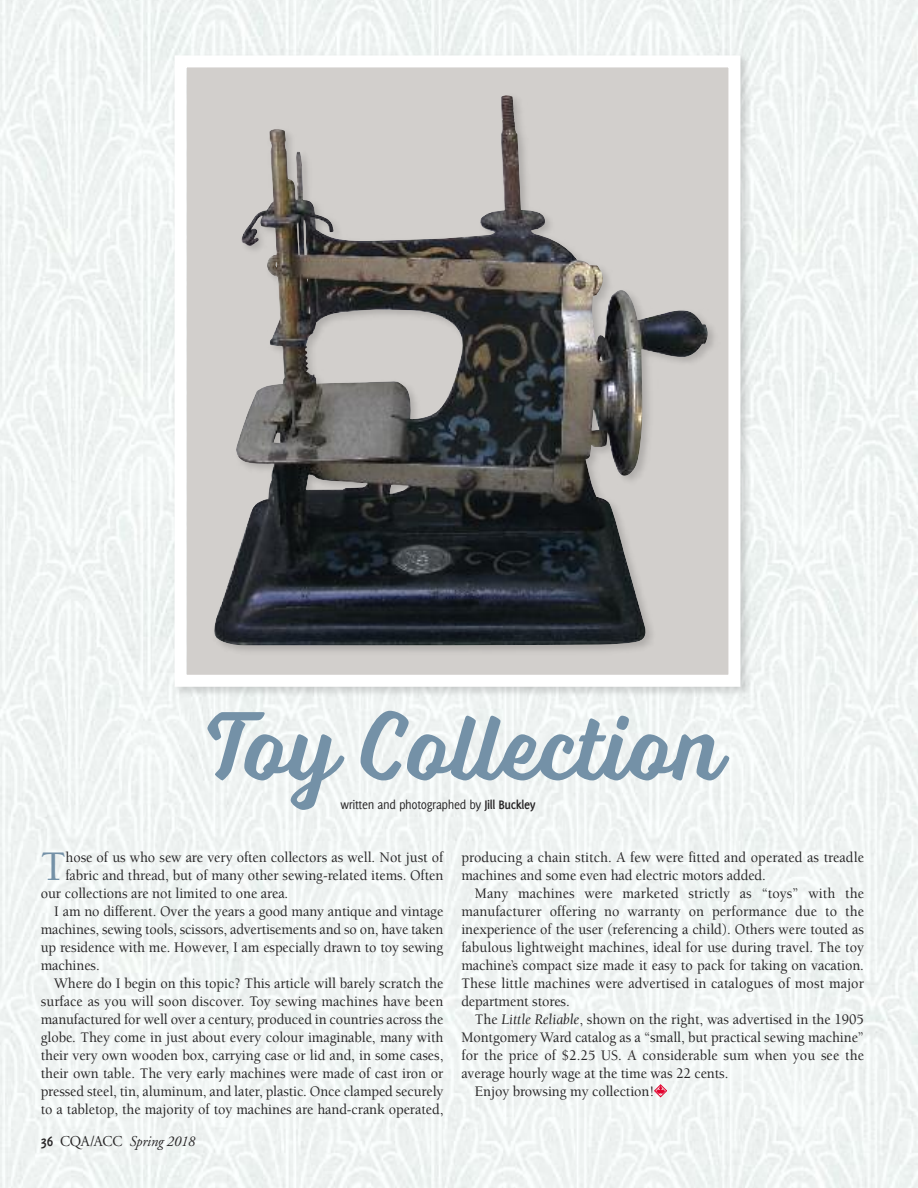
<style>
.page{position:relative;width:918px;height:1188px;background:#fff}
.page>*{position:absolute;margin:0;border:0;box-sizing:border-box;transform-origin:0 0}
.t1{font:98.1px "Voltage";color:#7491a7}
.t2{font:500 43.35px "Berkeley Std";color:#7491a7;scale:.95 1}
.t3{font:500 15px/18px "Berkeley Std";letter-spacing:-.005em;color:#272526;scale:.95 1}
.t4{font:italic 15px "Adobe Garamond";letter-spacing:-.01em;color:#272526;scale:.96 1}
.t5{font:13.5px "Delicious";letter-spacing:-.03em;color:#272526;scale:.95 1}
.s1{font-weight:700}
.s2{font-family:"Delicious";font-weight:700;font-style:normal}
.s3{font-style:normal}
.s4{font-weight:400;font-style:italic}
</style>
<div class="page">
<img style="left:0;top:0;width:918px;height:1188px">
<svg style="left:654px;top:1085px;width:13px;height:12px"></svg>
<img style="left:169px;top:49px;width:586px;height:653px">
<div style="left:187px;top:67px;width:541px;height:608px;background:#d2cfcc"></div>
<img style="left:214px;top:95px;width:494px;height:550px">
<h1 class="t1" style="left:207px;top:711px;width:518px">Toy Collection</h1>
<p class="t5" style="left:341px;top:800px;width:207px">written and photographed by <span class="s1">Jill Buckley</span></p>
<h2 class="t2" style="left:41px;top:849px;width:28px">T</h2>
<p class="t3" style="left:66px;top:849px;width:399px">hose of us who sew are very often collectors as well. Not just of</p>
<p class="t3" style="left:66px;top:867px;width:399px">fabric and thread, but of many other sewing-related items. Often</p>
<p class="t3" style="left:41px;top:885px;width:262px">our collections are not limited to one area.</p>
<p class="t3" style="left:54px;top:903px;width:411px">I am no different. Over the years a good many antique and vintage</p>
<p class="t3" style="left:41px;top:921px;width:425px">machines, sewing tools, scissors, advertisements and so on, have taken</p>
<p class="t3" style="left:41px;top:939px;width:425px">up residence with me. However, I am especially drawn to toy sewing</p>
<p class="t3" style="left:41px;top:957px;width:64px">machines.</p>
<p class="t3" style="left:54px;top:975px;width:411px">Where do I begin on this topic? This article will barely scratch the</p>
<p class="t3" style="left:41px;top:993px;width:425px">surface as you will soon discover. Toy sewing machines have been</p>
<p class="t3" style="left:41px;top:1011px;width:425px">manufactured for well over a century, produced in countries across the</p>
<p class="t3" style="left:41px;top:1029px;width:425px">globe. They come in just about every colour imaginable, many with</p>
<p class="t3" style="left:41px;top:1047px;width:425px">their very own wooden box, carrying case or lid and, in some cases,</p>
<p class="t3" style="left:41px;top:1065px;width:425px">their own table. The very early machines were made of cast iron or</p>
<p class="t3" style="left:41px;top:1083px;width:425px">pressed steel, tin, aluminum, and later, plastic. Once clamped securely</p>
<p class="t3" style="left:41px;top:1101px;width:425px">to a tabletop, the majority of toy machines are hand-crank operated,</p>
<p class="t4" style="left:40px;top:1135px;width:162px"><span class="s2">36</span> <span class="s3">CQA/ACC</span> Spring 2018</p>
<p class="t3" style="left:461px;top:849px;width:425px">producing a chain stitch. A few were fitted and operated as treadle machines and some even had electric motors added.</p>
<p class="t3" style="left:461px;top:885px;width:425px;text-align:justify;text-indent:14px">Many machines were marketed strictly as “toys” with the manufacturer offering no warranty on performance due to the inexperience of the user (referencing a child). Others were touted as fabulous lightweight machines, ideal for use during travel. The toy machine’s compact size made it easy to pack for taking on vacation.<br>These little machines were advertised in catalogues of most major department stores.</p>
<p class="t3" style="left:475px;top:1011px;width:411px">The <span class="s4">Little Reliable</span>, shown on the right, was advertised in the 1905</p>
<p class="t3" style="left:461px;top:1029px;width:425px">Montgomery Ward catalog as a “small, but practical sewing machine”</p>
<p class="t3" style="left:461px;top:1047px;width:425px">for the price of $2.25 US. A considerable sum when you see the</p>
<p class="t3" style="left:461px;top:1065px;width:283px">average hourly wage at the time was 22 cents.</p>
<p class="t3" style="left:475px;top:1083px;width:191px">Enjoy browsing my collection!</p>
</div>
